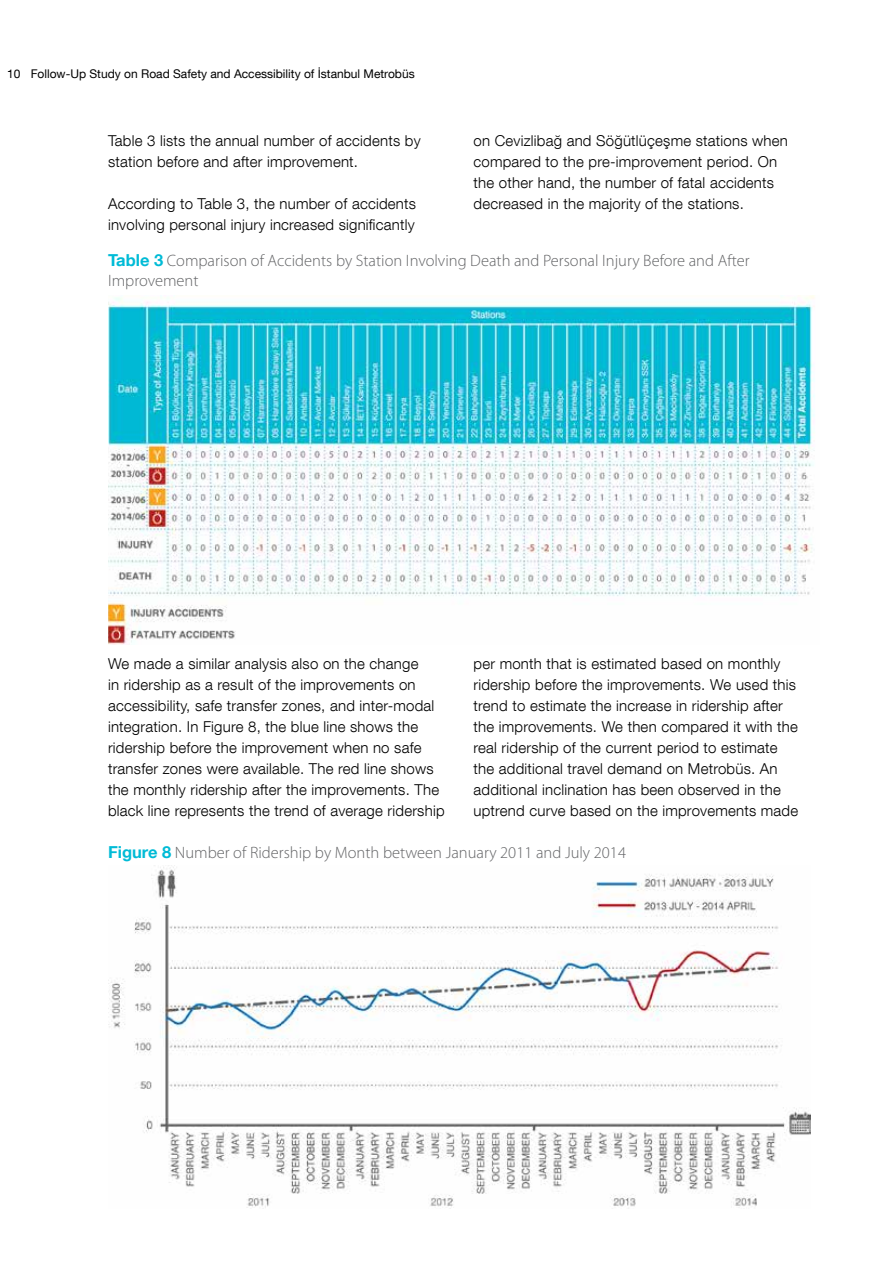
<style>
.page{position:relative;width:893px;height:1263px;background:#fff}
.page>*{position:absolute;margin:0;border:0;box-sizing:border-box;transform-origin:0 0}
.t1{font:300 16.5px/19.8px "Myriad Pro";color:#636466}
.t2{font:300 15px/21px "Helvetica Neue LT Com";letter-spacing:.015em;color:#000}
.t3{font:12px "Helvetica Neue LT Com";color:#000}
.s1{font-family:"Helvetica Neue LT Com";font-weight:700;color:#00bbd6}
</style>
<div class="page">
<img style="left:108px;top:295px;width:707px;height:349px">
<img style="left:108px;top:867px;width:702px;height:341px">
<p class="t3" style="left:7px;top:67px;width:409px">10 Follow-Up Study on Road Safety and Accessibility of İstanbul Metrobüs</p>
<p class="t2" style="left:108px;top:130px;width:314px">Table 3 lists the annual number of accidents by station before and after improvement.</p>
<p class="t2" style="left:108px;top:193px;width:310px">According to Table 3, the number of accidents involving personal injury increased significantly</p>
<p class="t2" style="left:473px;top:130px;width:316px">on Cevizlibağ and Söğütlüçeşme stations when compared to the pre-improvement period. On the other hand, the number of fatal accidents decreased in the majority of the stations.</p>
<p class="t1" style="left:108px;top:250px;width:643px"><span class="s1">Table 3</span> Comparison of Accidents by Station Involving Death and Personal Injury Before and After<br>Improvement</p>
<p class="t2" style="left:108px;top:653px;width:338px">We made a similar analysis also on the change<br>in ridership as a result of the improvements on accessibility, safe transfer zones, and inter-modal integration. In Figure 8, the blue line shows the ridership before the improvement when no safe transfer zones were available. The red line shows the monthly ridership after the improvements. The black line represents the trend of average ridership</p>
<p class="t2" style="left:473px;top:653px;width:326px">per month that is estimated based on monthly ridership before the improvements. We used this trend to estimate the increase in ridership after the improvements. We then compared it with the real ridership of the current period to estimate the additional travel demand on Metrobüs. An additional inclination has been observed in the uptrend curve based on the improvements made</p>
<p class="t1" style="left:108px;top:842px;width:519px"><span class="s1">Figure 8</span> Number of Ridership by Month between January 2011 and July 2014</p>
</div>
